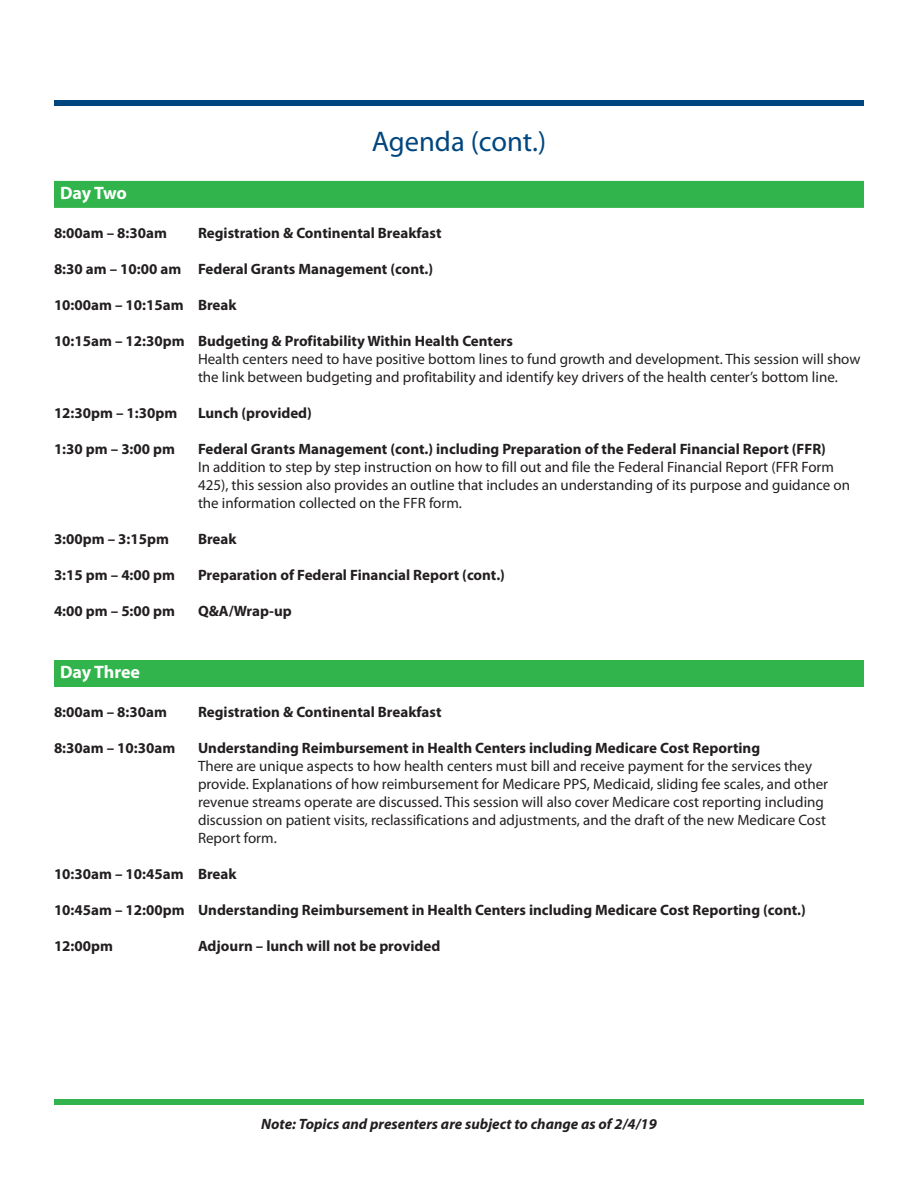
<style>
.page{position:relative;width:918px;height:1188px;background:#fff}
.page>*{position:absolute;margin:0;border:0;box-sizing:border-box;transform-origin:0 0}
.Ag_obj{font:28.5px "Myriad Pro";color:#00467e}
.AG_day{font:700 18px "Myriad Pro";letter-spacing:-.01em;color:#fff}
.AG_text{font:15px/18px "Myriad Pro";color:#231f20}
.AG_time{font:700 15px "Myriad Pro";color:#231f20}
.AG_text-2{font:italic 700 15px "Myriad Pro";color:#231f20}
</style>
<div class="page">
<div style="left:54px;top:181px;width:810px;height:27px;background:#31b44b"></div>
<div style="left:54px;top:660px;width:810px;height:27px;background:#31b44b"></div>
<div style="left:54px;top:1100px;width:810px;height:5px;background:#31b44b"></div>
<div style="left:54px;top:101px;width:810px;height:5px;background:#00467e"></div>
<p class="Ag_obj" style="left:372px;top:124px;width:176px">Agenda (cont.)</p>
<p class="AG_day" style="left:60px;top:181px;width:68px">Day Two</p>
<p class="AG_time" style="left:54px;top:223px;width:114px">8:00am – 8:30am</p>
<p class="AG_time" style="left:198px;top:223px;width:245px">Registration &amp; Continental Breakfast</p>
<p class="AG_time" style="left:54px;top:259px;width:381px">8:30 am – 10:00 am Federal Grants Management (cont.)</p>
<p class="AG_time" style="left:54px;top:295px;width:184px">10:00am – 10:15am Break</p>
<p class="AG_time" style="left:54px;top:331px;width:461px">10:15am – 12:30pm Budgeting &amp; Profitability Within Health Centers</p>
<p class="AG_text" style="left:198px;top:350px;width:664px">Health centers need to have positive bottom lines to fund growth and development. This session will show the link between budgeting and profitability and identify key drivers of the health center’s bottom line.</p>
<p class="AG_time" style="left:54px;top:403px;width:125px">12:30pm – 1:30pm</p>
<p class="AG_time" style="left:198px;top:403px;width:115px">Lunch (provided)</p>
<p class="AG_time" style="left:54px;top:439px;width:123px">1:30 pm – 3:00 pm</p>
<p class="AG_time" style="left:198px;top:439px;width:630px">Federal Grants Management (cont.) including Preparation of the Federal Financial Report (FFR)</p>
<p class="AG_text" style="left:198px;top:458px;width:654px">In addition to step by step instruction on how to fill out and file the Federal Financial Report (FFR Form<br>425), this session also provides an outline that includes an understanding of its purpose and guidance on the information collected on the FFR form.</p>
<p class="AG_time" style="left:54px;top:529px;width:117px">3:00pm – 3:15pm</p>
<p class="AG_time" style="left:198px;top:529px;width:40px">Break</p>
<p class="AG_time" style="left:54px;top:565px;width:123px">3:15 pm – 4:00 pm</p>
<p class="AG_time" style="left:198px;top:565px;width:308px">Preparation of Federal Financial Report (cont.)</p>
<p class="AG_time" style="left:54px;top:601px;width:123px">4:00 pm – 5:00 pm</p>
<p class="AG_time" style="left:198px;top:601px;width:95px">Q&amp;A/Wrap-up</p>
<p class="AG_day" style="left:60px;top:660px;width:82px">Day Three</p>
<p class="AG_time" style="left:54px;top:702px;width:114px">8:00am – 8:30am</p>
<p class="AG_time" style="left:198px;top:702px;width:245px">Registration &amp; Continental Breakfast</p>
<p class="AG_time" style="left:54px;top:738px;width:123px">8:30am – 10:30am</p>
<p class="AG_time" style="left:198px;top:738px;width:564px">Understanding Reimbursement in Health Centers including Medicare Cost Reporting</p>
<p class="AG_text" style="left:198px;top:757px;width:632px">There are unique aspects to how health centers must bill and receive payment for the services they provide. Explanations of how reimbursement for Medicare PPS, Medicaid, sliding fee scales, and other revenue streams operate are discussed. This session will also cover Medicare cost reporting including discussion on patient visits, reclassifications and adjustments, and the draft of the new Medicare Cost Report form.</p>
<p class="AG_time" style="left:54px;top:864px;width:184px">10:30am – 10:45am Break</p>
<p class="AG_time" style="left:54px;top:900px;width:753px">10:45am – 12:00pm Understanding Reimbursement in Health Centers including Medicare Cost Reporting (cont.)</p>
<p class="AG_time" style="left:54px;top:936px;width:61px">12:00pm</p>
<p class="AG_time" style="left:198px;top:936px;width:244px">Adjourn – lunch will not be provided</p>
<p class="AG_text-2" style="left:261px;top:1114px;width:397px">Note: Topics and presenters are subject to change as of 2/4/19</p>
</div>
